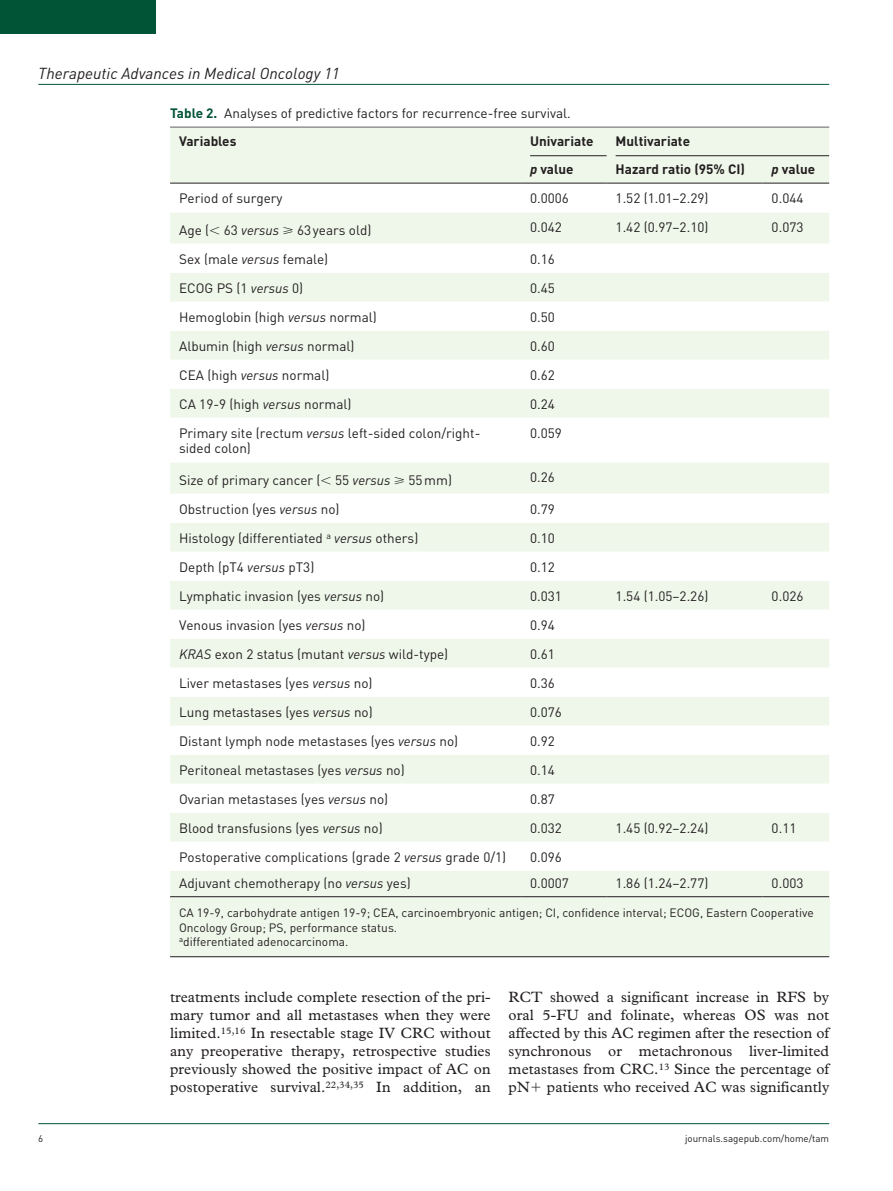
<style>
.page{position:relative;width:893px;height:1191px;background:#fff}
.page>*{position:absolute;margin:0;border:0;box-sizing:border-box;transform-origin:0 0}
.t1{font:italic 15.75px "DIN";color:#231f20}
.t2{font:15px/18px "Plantin Std";letter-spacing:.005em;color:#231f20;text-align:justify}
.t3{font:13.5px/28.5px "DIN";color:#231f20}
.t4{font:700 13.5px "DIN";color:#231f20}
.t5{font:12px/14.2px "DIN";color:#231f20}
.t6{font:9.75px "DIN";color:#231f20}
.s1{font-weight:700;color:#015436}
.s2{font-weight:700}
.s3{font-style:italic}
</style>
<div class="page">
<hr style="left:38px;top:84px;width:791px;height:1px;background:#015436">
<hr style="left:38px;top:1123px;width:791px;height:1px;background:#015436">
<div style="left:0;top:0;width:155px;height:34px;background:#015436"></div>
<div style="left:170px;top:896px;width:659px;height:60px;background:#eff7ea"></div>
<hr style="left:170px;top:127px;width:659px;height:1px;background:#231f20">
<hr style="left:170px;top:956px;width:659px;height:1px;background:#231f20">
<div style="left:170px;top:128px;width:659px;height:768px;background:#eff7ea"></div>
<svg style="left:170px;top:184px;width:659px;height:686px"></svg>
<hr style="left:170px;top:183px;width:351px;height:1px;background:#231f20">
<hr style="left:521px;top:183px;width:86px;height:1px;background:#231f20">
<hr style="left:607px;top:183px;width:156px;height:1px;background:#231f20">
<hr style="left:763px;top:183px;width:66px;height:1px;background:#231f20">
<hr style="left:170px;top:896px;width:351px;height:1px;background:#231f20">
<hr style="left:521px;top:896px;width:86px;height:1px;background:#231f20">
<hr style="left:607px;top:896px;width:156px;height:1px;background:#231f20">
<hr style="left:763px;top:896px;width:66px;height:1px;background:#231f20">
<hr style="left:530px;top:155px;width:77px;height:1px;background:#231f20">
<hr style="left:616px;top:155px;width:213px;height:1px;background:#231f20">
<svg style="left:210px;top:226px;width:9px;height:8px"></svg>
<svg style="left:322px;top:476px;width:9px;height:8px"></svg>
<p class="t1" style="left:38px;top:63px;width:303px">Therapeutic Advances in Medical Oncology 11</p>
<p class="t3" style="left:179px;top:98px;width:393px;text-indent:-9px"><span class="s1">Table 2.</span> Analyses of predictive factors for recurrence-free survival.<br><span class="s2">Variables</span></p>
<p class="t4" style="left:530px;top:133px;width:65px">Univariate</p>
<p class="t4" style="left:616px;top:133px;width:76px">Multivariate</p>
<p class="t4" style="left:530px;top:160px;width:45px"><span class="s3">p</span> value</p>
<p class="t4" style="left:616px;top:160px;width:131px">Hazard ratio (95% CI)</p>
<p class="t4" style="left:772px;top:160px;width:45px"><span class="s3">p</span> value</p>
<p class="t3" style="left:179px;top:184px;width:105px">Period of surgery</p>
<p class="t3" style="left:530px;top:184px;width:40px">0.0006</p>
<p class="t3" style="left:616px;top:184px;width:94px">1.52 (1.01–2.29)</p>
<p class="t3" style="left:772px;top:184px;width:33px">0.044</p>
<p class="t3" style="left:179px;top:215px;width:194px">Age ( 63 <span class="s3">versus</span> ⩾ 63years old)</p>
<p class="t3" style="left:530px;top:213px;width:33px">0.042</p>
<p class="t3" style="left:616px;top:213px;width:94px">1.42 (0.97–2.10)</p>
<p class="t3" style="left:772px;top:213px;width:33px">0.073</p>
<p class="t3" style="left:179px;top:244px;width:151px">Sex (male <span class="s3">versus</span> female)</p>
<p class="t3" style="left:530px;top:244px;width:26px">0.16</p>
<p class="t3" style="left:179px;top:273px;width:126px">ECOG PS (1 <span class="s3">versus</span> 0)</p>
<p class="t3" style="left:530px;top:273px;width:26px">0.45</p>
<p class="t3" style="left:179px;top:302px;width:199px">Hemoglobin (high <span class="s3">versus</span> normal)</p>
<p class="t3" style="left:530px;top:302px;width:26px">0.50</p>
<p class="t3" style="left:179px;top:331px;width:177px">Albumin (high <span class="s3">versus</span> normal)</p>
<p class="t3" style="left:530px;top:331px;width:26px">0.60</p>
<p class="t3" style="left:179px;top:360px;width:152px">CEA (high <span class="s3">versus</span> normal)</p>
<p class="t3" style="left:530px;top:360px;width:26px">0.62</p>
<p class="t3" style="left:179px;top:389px;width:174px">CA 19-9 (high <span class="s3">versus</span> normal)</p>
<p class="t3" style="left:530px;top:389px;width:26px">0.24</p>
<p class="t3" style="left:179px;top:425px;width:303px;line-height:15.8px">Primary site (rectum <span class="s3">versus</span> left-sided colon/right&shy;sided colon)</p>
<p class="t3" style="left:530px;top:418px;width:33px">0.059</p>
<p class="t3" style="left:179px;top:465px;width:274px">Size of primary cancer ( 55 <span class="s3">versus</span> ⩾ 55mm)</p>
<p class="t3" style="left:530px;top:463px;width:26px">0.26</p>
<p class="t3" style="left:179px;top:494px;width:162px">Obstruction (yes <span class="s3">versus</span> no)</p>
<p class="t3" style="left:530px;top:494px;width:26px">0.79</p>
<p class="t3" style="left:179px;top:523px;width:241px">Histology (differentiated <sup>a</sup> <span class="s3">versus</span> others)</p>
<p class="t3" style="left:530px;top:523px;width:26px">0.10</p>
<p class="t3" style="left:179px;top:552px;width:137px">Depth (pT4 <span class="s3">versus</span> pT3)</p>
<p class="t3" style="left:530px;top:552px;width:26px">0.12</p>
<p class="t3" style="left:179px;top:581px;width:207px">Lymphatic invasion (yes <span class="s3">versus</span> no)</p>
<p class="t3" style="left:530px;top:581px;width:33px">0.031</p>
<p class="t3" style="left:616px;top:581px;width:94px">1.54 (1.05–2.26)</p>
<p class="t3" style="left:772px;top:581px;width:33px">0.026</p>
<p class="t3" style="left:179px;top:610px;width:188px">Venous invasion (yes <span class="s3">versus</span> no)</p>
<p class="t3" style="left:530px;top:610px;width:26px">0.94</p>
<p class="t3" style="left:179px;top:639px;width:271px"><span class="s3">KRAS</span> exon 2 status (mutant <span class="s3">versus</span> wild-type)</p>
<p class="t3" style="left:530px;top:639px;width:26px">0.61</p>
<p class="t3" style="left:179px;top:668px;width:195px">Liver metastases (yes <span class="s3">versus</span> no)</p>
<p class="t3" style="left:530px;top:668px;width:26px">0.36</p>
<p class="t3" style="left:179px;top:697px;width:195px">Lung metastases (yes <span class="s3">versus</span> no)</p>
<p class="t3" style="left:530px;top:697px;width:33px">0.076</p>
<p class="t3" style="left:179px;top:726px;width:281px">Distant lymph node metastases (yes <span class="s3">versus</span> no)</p>
<p class="t3" style="left:530px;top:726px;width:26px">0.92</p>
<p class="t3" style="left:179px;top:755px;width:227px">Peritoneal metastases (yes <span class="s3">versus</span> no)</p>
<p class="t3" style="left:530px;top:755px;width:26px">0.14</p>
<p class="t3" style="left:179px;top:784px;width:211px">Ovarian metastases (yes <span class="s3">versus</span> no)</p>
<p class="t3" style="left:530px;top:784px;width:26px">0.87</p>
<p class="t3" style="left:179px;top:813px;width:205px">Blood transfusions (yes <span class="s3">versus</span> no)</p>
<p class="t3" style="left:530px;top:813px;width:33px">0.032</p>
<p class="t3" style="left:616px;top:813px;width:94px">1.45 (0.92–2.24)</p>
<p class="t3" style="left:772px;top:813px;width:26px">0.11</p>
<p class="t3" style="left:179px;top:842px;width:329px">Postoperative complications (grade 2 <span class="s3">versus</span> grade 0/1)</p>
<p class="t3" style="left:530px;top:842px;width:33px">0.096</p>
<p class="t3" style="left:179px;top:868px;width:233px">Adjuvant chemotherapy (no <span class="s3">versus</span> yes)</p>
<p class="t3" style="left:530px;top:868px;width:40px">0.0007</p>
<p class="t3" style="left:616px;top:868px;width:94px">1.86 (1.24–2.77)</p>
<p class="t3" style="left:772px;top:868px;width:33px">0.003</p>
<p class="t5" style="left:179px;top:905px;width:636px">CA 19-9, carbohydrate antigen 19-9; CEA, carcinoembryonic antigen; CI, confidence interval; ECOG, Eastern Cooperative<br>Oncology Group; PS, performance status.<br><sup>a</sup>differentiated adenocarcinoma.</p>
<p class="t2" style="left:170px;top:988px;width:322px">treatments include complete resection of the pri&shy;mary tumor and all metastases when they were limited.<sup>15,16</sup> In resectable stage IV CRC without any preoperative therapy, retrospective studies previously showed the positive impact of AC on postoperative survival.<sup>22,34,35</sup> In addition, an</p>
<p class="t2" style="left:509px;top:988px;width:322px">RCT showed a significant increase in RFS by oral 5-FU and folinate, whereas OS was not affected by this AC regimen after the resection of synchronous or metachronous liver-limited metastases from CRC.<sup>13</sup> Since the percentage of pN patients who received AC was significantly</p>
<p class="t6" style="left:38px;top:1132px;width:7px">6</p>
<p class="t6" style="left:685px;top:1132px;width:146px">journals.sagepub.com/home/tam</p>
</div>
